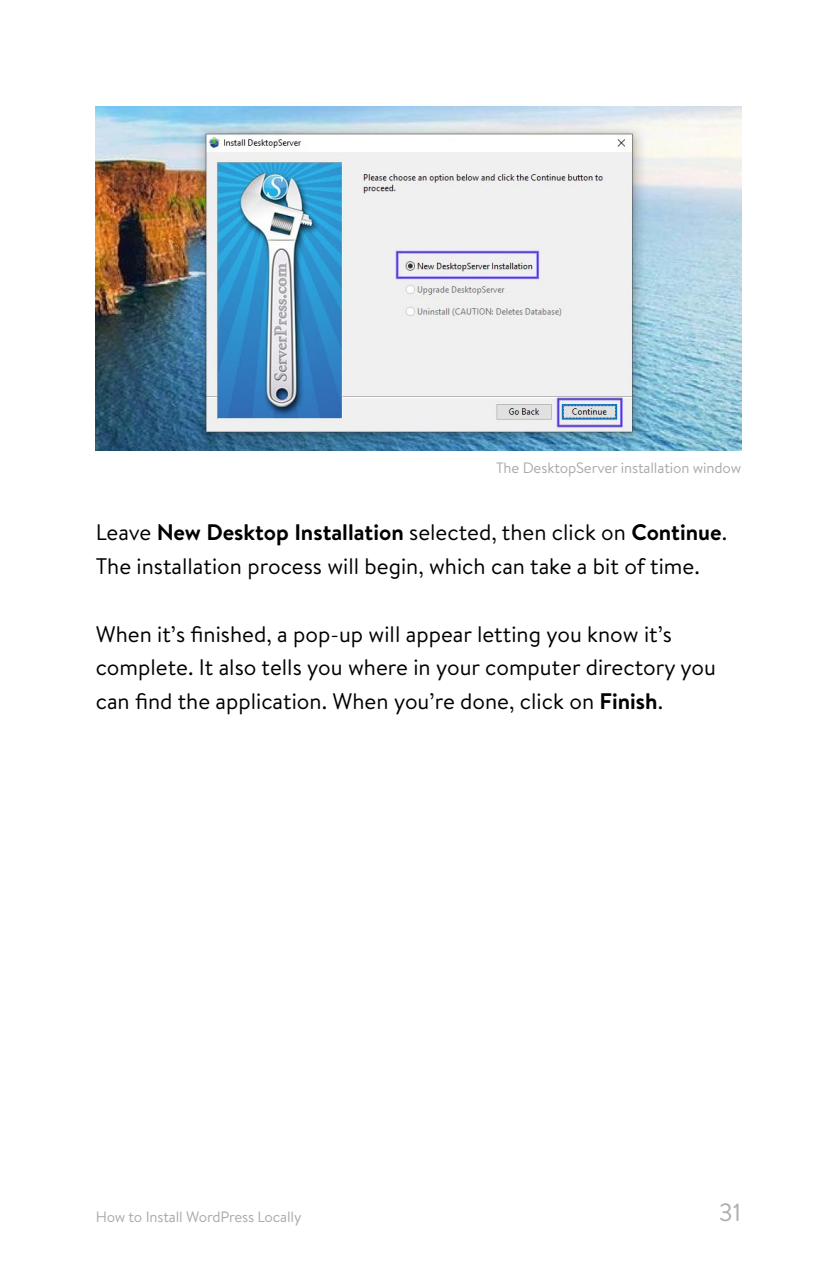
<style>
.page{position:relative;width:837px;height:1276px;background:#fff}
.page>*{position:absolute;margin:0;border:0;box-sizing:border-box;transform-origin:0 0}
.t1{font:25px "Brandon Text";color:#aeaeae}
.t2{font:22.5px/33.8px "Brandon Text";color:#000}
.t3{font:15px "Brandon Text";letter-spacing:-.01em;color:#aaa}
.s1{font-weight:700}
</style>
<div class="page">
<img style="left:96px;top:106px;width:645px;height:344px">
<p class="t3" style="left:496px;top:457px;width:246px">The DesktopServer installation window</p>
<p class="t2" style="left:96px;top:515px;width:632px">Leave <span class="s1">New Desktop Installation</span> selected, then click on <span class="s1">Continue</span>.<br>The installation process will begin, which can take a bit of time.</p>
<p class="t2" style="left:96px;top:616px;width:621px">When it’s finished, a pop-up will appear letting you know it’s complete. It also tells you where in your computer directory you can find the application. When you’re done, click on <span class="s1">Finish</span>.</p>
<p class="t3" style="left:96px;top:1206px;width:207px">How to Install WordPress Locally</p>
<p class="t1" style="left:718px;top:1195px;width:24px">31</p>
</div>
